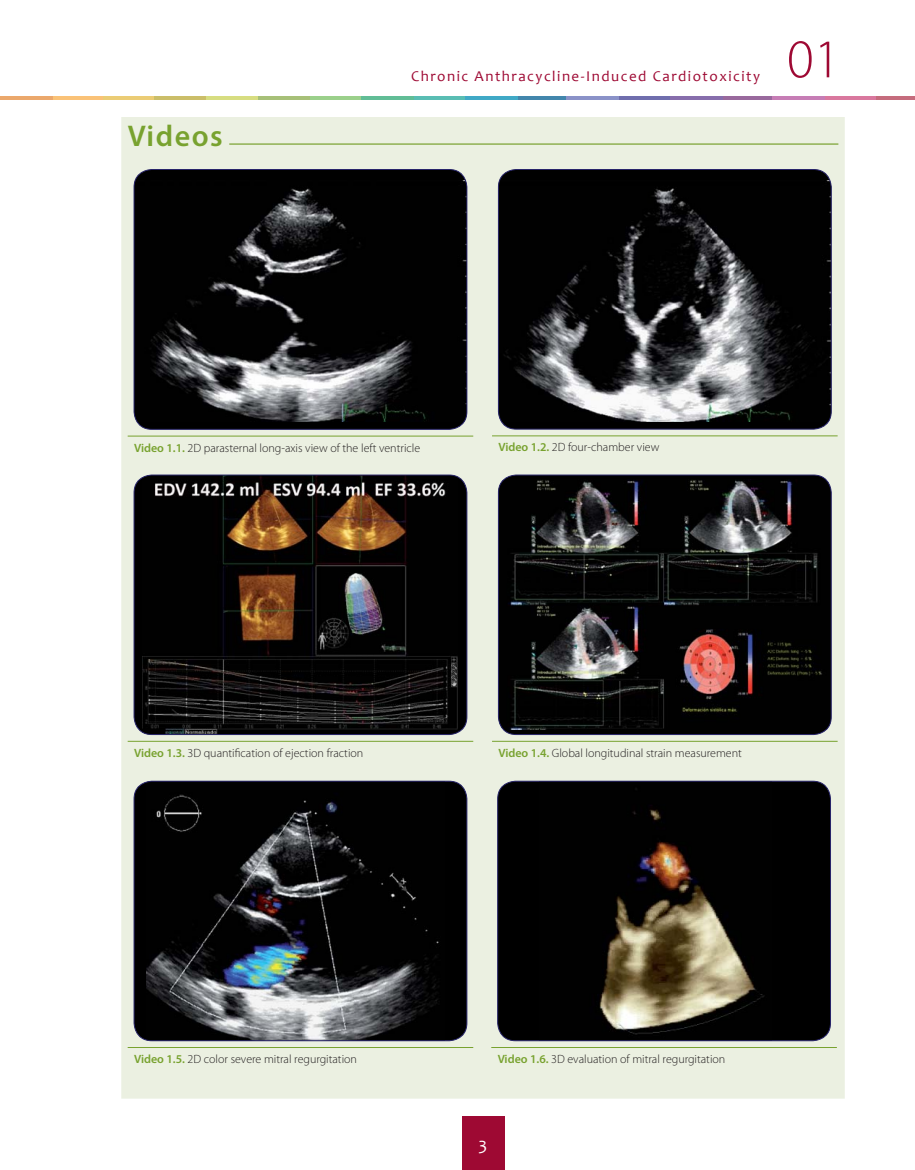
<style>
.page{position:relative;width:915px;height:1170px;background:#fff}
.page>*{position:absolute;margin:0;border:0;box-sizing:border-box;transform-origin:0 0}
.t1{font:300 54.9px "Myriad Pro";color:#9e0933}
.t2{font:600 30px "Myriad Pro";letter-spacing:.05em;color:#78a22f}
.t3{font:18px "Candara";color:#fff}
.t4{font:15px "Candara";letter-spacing:.1em;color:#9e0933}
.t5{font:300 12px "Myriad Pro";color:#231f20}
.s1{font-weight:600;color:#78a22f}
</style>
<div class="page">
<div style="left:462px;top:1116px;width:42px;height:53px;background:#9e0933"></div>
<hr style="left:823px;top:96px;width:52px;height:4px;background:#d9789e">
<hr style="left:875px;top:96px;width:39px;height:4px;background:#c56c7d">
<hr style="left:720px;top:96px;width:52px;height:4px;background:#99699d">
<hr style="left:772px;top:96px;width:52px;height:4px;background:#c67db5">
<hr style="left:617px;top:96px;width:52px;height:4px;background:#6f6ead">
<hr style="left:670px;top:96px;width:52px;height:4px;background:#876eac">
<hr style="left:516px;top:96px;width:52px;height:4px;background:#4286ac">
<hr style="left:566px;top:96px;width:52px;height:4px;background:#8a92c8">
<hr style="left:413px;top:96px;width:52px;height:4px;background:#59bdb3">
<hr style="left:465px;top:96px;width:52px;height:4px;background:#40a9c6">
<hr style="left:310px;top:96px;width:52px;height:4px;background:#9bd08b">
<hr style="left:362px;top:96px;width:52px;height:4px;background:#61bd96">
<hr style="left:257px;top:96px;width:52px;height:4px;background:#a7c078">
<hr style="left:205px;top:96px;width:52px;height:4px;background:#d7dd81">
<hr style="left:153px;top:96px;width:52px;height:4px;background:#cbbe69">
<hr style="left:101px;top:96px;width:52px;height:4px;background:#ebcc75">
<hr style="left:50px;top:96px;width:52px;height:4px;background:#fac277">
<hr style="left:0;top:96px;width:52px;height:4px;background:#eba86c">
<div style="left:128px;top:123px;width:710px;height:969px;background:#ebf0e1"></div>
<div style="left:121px;top:117px;width:723px;height:981px;border:13px solid #ebf0e1"></div>
<hr style="left:128px;top:435px;width:345px;height:1px;background:#78a22f">
<div style="left:134px;top:169px;width:332px;height:260px;background:#000;border-radius:18px"></div>
<img style="left:134px;top:180px;width:332px;height:241px">
<div style="left:134px;top:169px;width:333px;height:260px;border:1px solid #28256a;border-radius:18px"></div>
<hr style="left:229px;top:143px;width:609px;height:2px;background:#8fb051">
<hr style="left:492px;top:435px;width:345px;height:1px;background:#78a22f">
<div style="left:498px;top:169px;width:333px;height:260px;background:#000;border-radius:18px"></div>
<img style="left:498px;top:180px;width:333px;height:242px">
<div style="left:498px;top:169px;width:333px;height:260px;border:1px solid #28256a;border-radius:18px"></div>
<hr style="left:128px;top:740px;width:345px;height:1px;background:#78a22f">
<div style="left:134px;top:475px;width:332px;height:259px;background:#000;border-radius:18px"></div>
<img style="left:142px;top:475px;width:315px;height:259px">
<div style="left:134px;top:474px;width:333px;height:260px;border:1px solid #28256a;border-radius:18px"></div>
<hr style="left:128px;top:1046px;width:345px;height:1px;background:#78a22f">
<div style="left:134px;top:781px;width:332px;height:259px;background:#000;border-radius:18px"></div>
<img style="left:146px;top:782px;width:293px;height:258px">
<div style="left:134px;top:780px;width:333px;height:260px;border:1px solid #28256a;border-radius:18px"></div>
<hr style="left:492px;top:740px;width:345px;height:1px;background:#78a22f">
<div style="left:498px;top:475px;width:333px;height:259px;background:#000;border-radius:18px"></div>
<img style="left:498px;top:479px;width:332px;height:250px">
<div style="left:498px;top:474px;width:333px;height:260px;border:1px solid #28256a;border-radius:18px"></div>
<hr style="left:491px;top:1046px;width:345px;height:1px;background:#78a22f">
<div style="left:497px;top:781px;width:333px;height:259px;background:#000;border-radius:18px"></div>
<img style="left:599px;top:788px;width:166px;height:247px">
<div style="left:497px;top:780px;width:333px;height:260px;border:1px solid #28256a;border-radius:18px"></div>
<h2 class="t2" style="left:128px;top:124px;width:96px">Videos</h2>
<p class="t4" style="left:411px;top:70px;width:350px">Chronic Anthracycline-Induced Cardiotoxicity</p>
<h1 class="t1" style="left:786px;top:38px;width:55px">01</h1>
<p class="t5" style="left:134px;top:443px;width:287px"><span class="s1">Video 1.1.</span> 2D parasternal long-axis view of the left ventricle</p>
<p class="t5" style="left:498px;top:442px;width:162px"><span class="s1">Video 1.2.</span> 2D four-chamber view</p>
<p class="t5" style="left:134px;top:748px;width:231px"><span class="s1">Video 1.3.</span> 3D quantification of ejection fraction</p>
<p class="t5" style="left:498px;top:748px;width:245px"><span class="s1">Video 1.4.</span> Global longitudinal strain measurement</p>
<p class="t5" style="left:134px;top:1054px;width:224px"><span class="s1">Video 1.5.</span> 2D color severe mitral regurgitation</p>
<p class="t5" style="left:497px;top:1054px;width:229px"><span class="s1">Video 1.6.</span> 3D evaluation of mitral regurgitation</p>
<h3 class="t3" style="left:478px;top:1136px;width:10px">3</h3>
</div>
